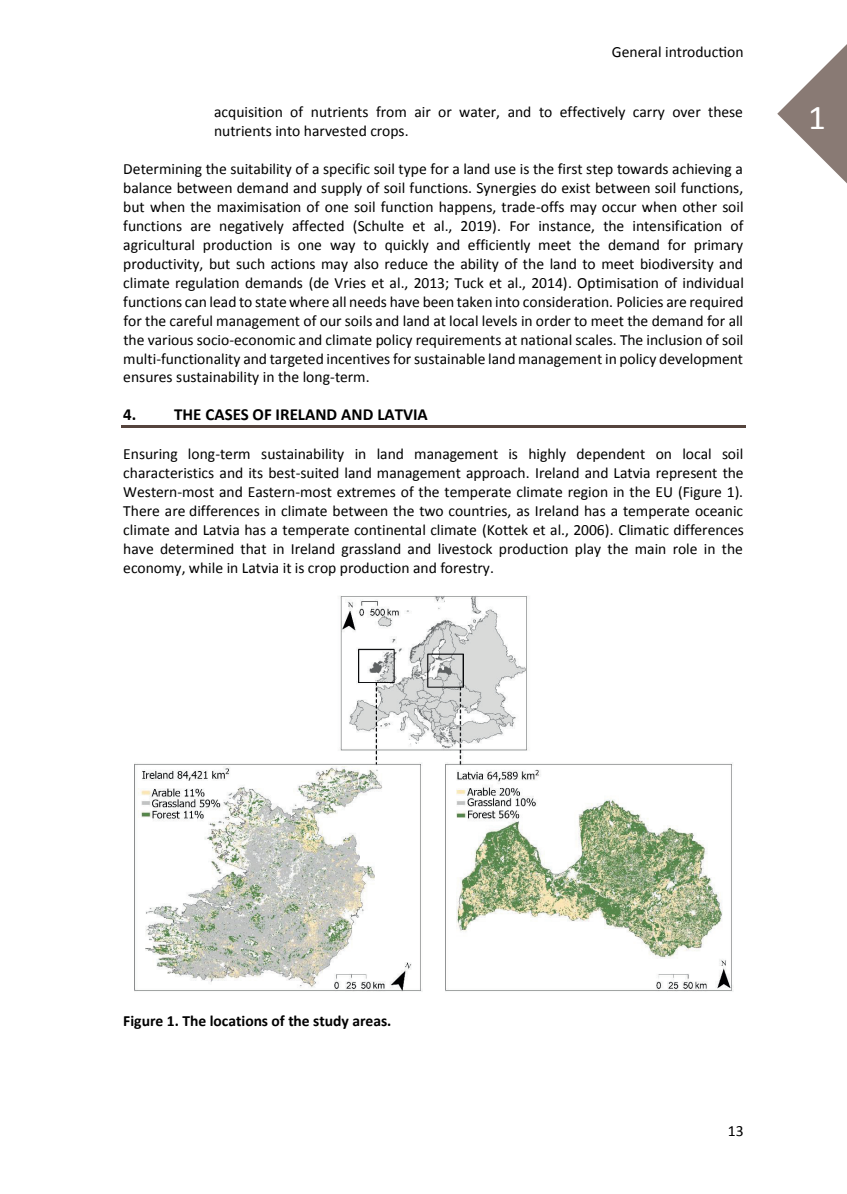
<style>
.page{position:relative;width:847px;height:1194px;background:#fff}
.page>*{position:absolute;margin:0;border:0;box-sizing:border-box;transform-origin:0 0}
.t1{font:35px "Calibri";color:#fff}
.t2{font:700 16.97px "Calibri";color:#000}
.t3{font:15.58px/18.9px "Calibri";color:#000;text-align:justify}
.t4{font:700 15.58px "Calibri";color:#000}
</style>
<div class="page">
<hr style="left:121px;top:426px;width:624px;height:2px;background:#55443d">
<img style="left:134px;top:596px;width:599px;height:396px">
<svg style="left:777px;top:45px;width:69px;height:138px"></svg>
<p class="t3" style="left:611px;top:42px;width:133px">General introduction</p>
<p class="t3" style="left:214px;top:102px;width:530px">acquisition of nutrients from air or water, and to effectively carry over these nutrients into harvested crops.</p>
<p class="t3" style="left:123px;top:159px;width:622px">Determining the suitability of a specific soil type for a land use is the first step towards achieving a balance between demand and supply of soil functions. Synergies do exist between soil functions, but when the maximisation of one soil function happens, trade-offs may occur when other soil functions are negatively affected (Schulte et al., 2019). For instance, the intensification of agricultural production is one way to quickly and efficiently meet the demand for primary productivity, but such actions may also reduce the ability of the land to meet biodiversity and climate regulation demands (de Vries et al., 2013; Tuck et al., 2014). Optimisation of individual functions can lead to state where all needs have been taken into consideration. Policies are required for the careful management of our soils and land at local levels in order to meet the demand for all the various socio-economic and climate policy requirements at national scales. The inclusion of soil multi-functionality and targeted incentives for sustainable land management in policy development ensures sustainability in the long-term.</p>
<p class="t2" style="left:123px;top:402px;width:306px">4. THE CASES OF IRELAND AND LATVIA</p>
<p class="t3" style="left:123px;top:444px;width:621px">Ensuring long-term sustainability in land management is highly dependent on local soil characteristics and its best-suited land management approach. Ireland and Latvia represent the Western-most and Eastern-most extremes of the temperate climate region in the EU (Figure 1).<br>There are differences in climate between the two countries, as Ireland has a temperate oceanic climate and Latvia has a temperate continental climate (Kottek et al., 2006). Climatic differences have determined that in Ireland grassland and livestock production play the main role in the economy, while in Latvia it is crop production and forestry.</p>
<h1 class="t1" style="left:807px;top:95px;width:19px">1</h1>
<p class="t4" style="left:123px;top:1009px;width:269px">Figure 1. The locations of the study areas.</p>
<p class="t3" style="left:727px;top:1121px;width:17px">13</p>
</div>
